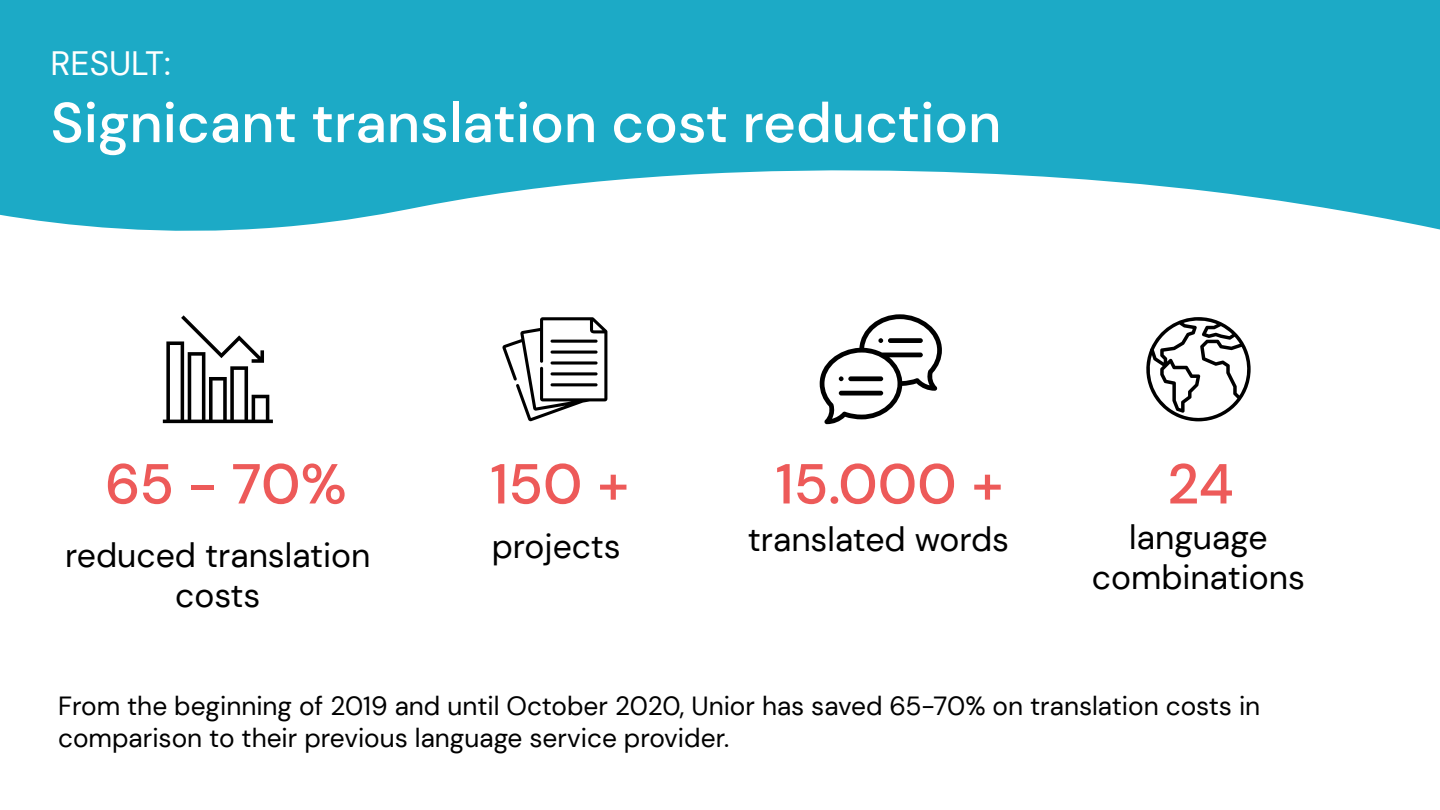
<style>
.page{position:relative;width:1440px;height:810px;background:#fff}
.page>*{position:absolute;margin:0;border:0;box-sizing:border-box;transform-origin:0 0}
.t1{font:500 56.25px "DM Sans";color:#fff}
.t2{font:500 56.25px "DM Sans";color:#ed5a59}
.t3{font:33.75px/40.5px "DM Sans";color:#000;text-align:center}
.t4{font:33.75px "DM Sans";color:#fff}
.t5{font:26.25px/31.5px "DM Sans";color:#000}
</style>
<div class="page">
<svg style="left:0;top:0;width:1440px;height:231px;background:#3db6ce"></svg>
<svg style="left:820px;top:314px;width:122px;height:110px"></svg>
<div style="left:848px;top:376px;width:35px;height:5px;background:#000;border-radius:2px"></div>
<div style="left:839px;top:391px;width:44px;height:5px;background:#000;border-radius:2px"></div>
<div style="left:888px;top:338px;width:35px;height:5px;background:#000;border-radius:2px"></div>
<svg style="left:502px;top:317px;width:105px;height:104px"></svg>
<hr style="left:551px;top:340px;width:47px;height:3px;background:#000;border-radius:2px">
<hr style="left:551px;top:351px;width:47px;height:3px;background:#000;border-radius:2px">
<svg style="left:551px;top:361px;width:47px;height:4px"></svg>
<hr style="left:551px;top:372px;width:47px;height:3px;background:#000;border-radius:2px">
<hr style="left:551px;top:383px;width:47px;height:3px;background:#000;border-radius:2px">
<svg style="left:163px;top:315px;width:110px;height:108px"></svg>
<svg style="left:1146px;top:317px;width:105px;height:105px"></svg>
<p class="t4" style="left:51px;top:42px;width:122px">RESULT:</p>
<h1 class="t1" style="left:51px;top:88px;width:952px">Signicant translation cost reduction</h1>
<h1 class="t2" style="left:105px;top:449px;width:243px">65 - 70%</h1>
<h1 class="t2" style="left:490px;top:449px;width:141px">150 +</h1>
<h1 class="t2" style="left:775px;top:449px;width:230px">15.000 +</h1>
<h1 class="t2" style="left:1167px;top:449px;width:68px">24</h1>
<p class="t3" style="left:492px;top:526px;width:130px">projects</p>
<p class="t3" style="left:748px;top:519px;width:263px">translated words</p>
<p class="t3" style="left:1092px;top:517px;width:215px">language combinations</p>
<p class="t3" style="left:65px;top:535px;width:307px">reduced translation costs</p>
<p class="t5" style="left:58px;top:690px;width:1204px">From the beginning of 2019 and until October 2020, Unior has saved 65-70% on translation costs in comparison to their previous language service provider.</p>
</div>
